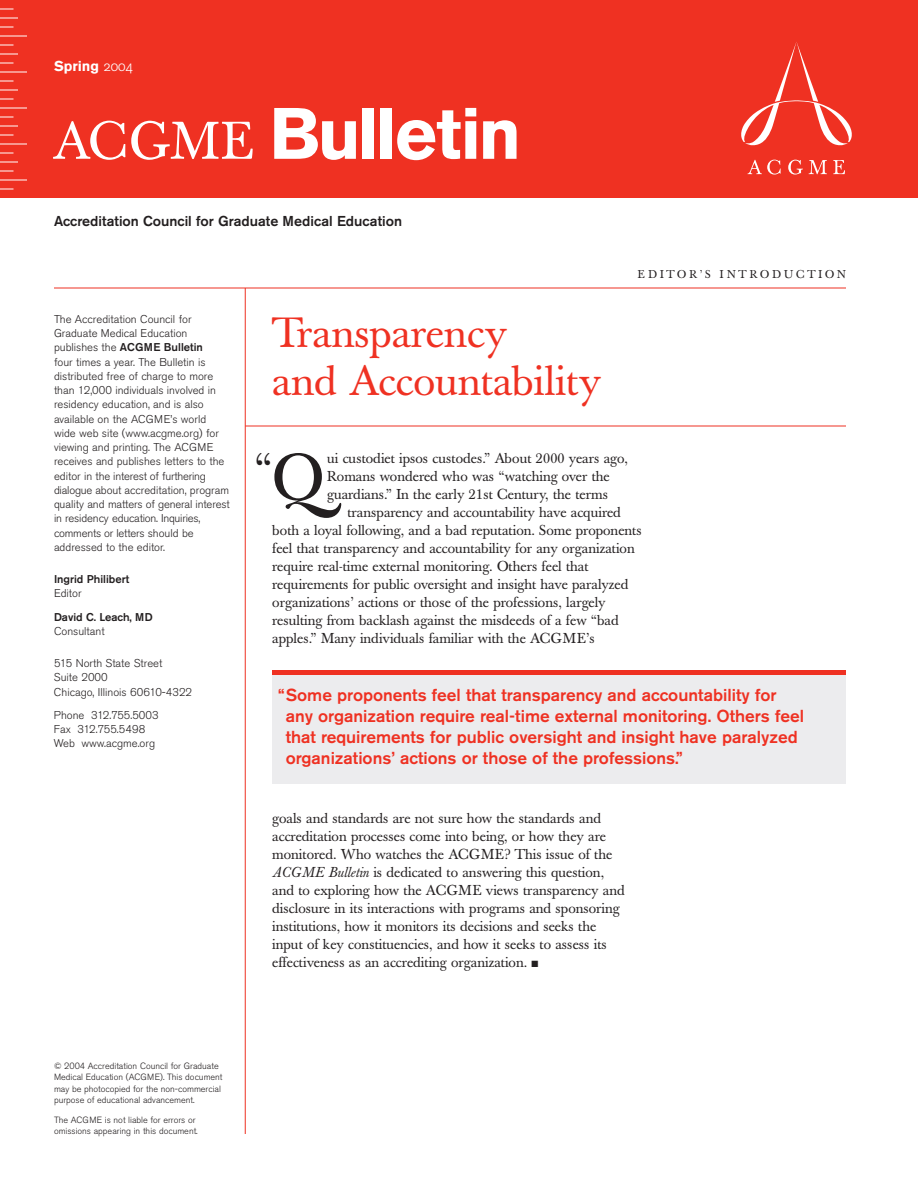
<style>
.page{position:relative;width:918px;height:1188px;background:#fff}
.page>*{position:absolute;margin:0;border:0;box-sizing:border-box;transform-origin:0 0}
.t1{font:700 72px "Akzidenz Grotesk BE";letter-spacing:-.035em;color:#fff}
.t2{font:63.9px "Baskerville";color:#231f20}
.t3{font:42px/48px "Baskerville";color:#ef3122}
.t4{font:42px "Baskerville";color:#231f20}
.t5{font:500 17.25px/21px "Akzidenz Grotesk BE";color:#ef3122}
.t6{font:14.25px/18px "Baskerville";color:#231f20}
.t7{font:500 14.25px "Akzidenz Grotesk BE";color:#231f20}
.t8{font:700 14.25px "Akzidenz Grotesk BE";color:#fff}
.t9{font:300 11.25px/14.2px "Akzidenz Grotesk BE";color:#231f20}
.t10{font:500 11.25px "Akzidenz Grotesk BE";color:#231f20}
.t11{font:11.25px "Baskerville";letter-spacing:.27em;color:#231f20}
.t12{font:300 9px/11.2px "Akzidenz Grotesk BE";color:#231f20}
.s1{font-family:"Akzidenz Grotesk BE Light Os F";font-weight:400}
.s2{font-family:"Baskerville";font-weight:400;font-size:52.5px}
.s3{font-weight:500}
.s4{font-style:italic}
</style>
<div class="page">
<div style="left:0;top:0;width:918px;height:198px;background:#ef3122"></div>
<svg style="left:741px;top:42px;width:111px;height:104px"></svg>
<svg style="left:748px;top:160px;width:33px;height:15px"></svg>
<svg style="left:788px;top:160px;width:15px;height:15px"></svg>
<svg style="left:809px;top:160px;width:18px;height:14px"></svg>
<svg style="left:833px;top:160px;width:12px;height:14px"></svg>
<hr style="left:54px;top:288px;width:792px;height:1px;background:#ef3122">
<hr style="left:245px;top:288px;width:1px;height:846px;background:#ef3122">
<hr style="left:245px;top:426px;width:601px;height:1px;background:#ef3122">
<svg style="left:0;top:18px;width:18px;height:1px"></svg>
<svg style="left:0;top:36px;width:27px;height:1px"></svg>
<svg style="left:0;top:54px;width:18px;height:1px"></svg>
<svg style="left:0;top:72px;width:27px;height:1px"></svg>
<svg style="left:0;top:90px;width:18px;height:1px"></svg>
<svg style="left:0;top:108px;width:27px;height:1px"></svg>
<svg style="left:0;top:126px;width:18px;height:1px"></svg>
<svg style="left:0;top:144px;width:27px;height:1px"></svg>
<svg style="left:0;top:162px;width:18px;height:1px"></svg>
<svg style="left:0;top:180px;width:27px;height:1px"></svg>
<svg style="left:0;top:9px;width:14px;height:1px"></svg>
<svg style="left:0;top:27px;width:14px;height:1px"></svg>
<svg style="left:0;top:45px;width:14px;height:1px"></svg>
<svg style="left:0;top:63px;width:14px;height:1px"></svg>
<svg style="left:0;top:81px;width:14px;height:1px"></svg>
<svg style="left:0;top:99px;width:14px;height:1px"></svg>
<svg style="left:0;top:117px;width:14px;height:1px"></svg>
<svg style="left:0;top:135px;width:14px;height:1px"></svg>
<svg style="left:0;top:153px;width:14px;height:1px"></svg>
<svg style="left:0;top:171px;width:14px;height:1px"></svg>
<svg style="left:0;top:189px;width:14px;height:1px"></svg>
<div style="left:272px;top:670px;width:574px;height:114px;background:#ececee"></div>
<div style="left:272px;top:670px;width:574px;height:5px;background:#ef3122"></div>
<p class="t8" style="left:54px;top:61px;width:80px">Spring <span class="s1">2004</span></p>
<h1 class="t1" style="left:53px;top:108px;width:470px"><span class="s2">ACGME</span> Bulletin</h1>
<p class="t7" style="left:54px;top:216px;width:350px">Accreditation Council for Graduate Medical Education</p>
<p class="t11" style="left:638px;top:270px;width:210px">EDITOR’S INTRODUCTION</p>
<p class="t9" style="left:54px;top:313px;width:177px">The Accreditation Council for Graduate Medical Education publishes the <span class="s3">ACGME Bulletin<br></span>four times a year. The Bulletin is distributed free of charge to more than 12,000 individuals involved in residency education, and is also available on the ACGME’s world wide web site (www.acgme.org) for viewing and printing. The ACGME receives and publishes letters to the editor in the interest of furthering dialogue about accreditation, program quality and matters of general interest in residency education. Inquiries, comments or letters should be addressed to the editor.</p>
<p class="t10" style="left:54px;top:575px;width:77px">Ingrid Philibert</p>
<p class="t9" style="left:54px;top:588px;width:29px">Editor</p>
<p class="t10" style="left:54px;top:613px;width:100px">David C. Leach, MD</p>
<p class="t9" style="left:54px;top:625px;width:52px">Consultant</p>
<p class="t9" style="left:54px;top:658px;width:140px">515 North State Street<br>Suite 2000<br>Chicago, Illinois 60610-4322</p>
<p class="t9" style="left:54px;top:709px;width:106px">Phone 312.755.5003<br>Fax 312.755.5498<br>Web www.acgme.org</p>
<h3 class="t3" style="left:272px;top:313px;width:330px">Transparency<br>and Accountability</h3>
<h2 class="t2" style="left:272px;top:453px;width:53px">Q</h2>
<p class="t6" style="left:327px;top:451px;width:302px">ui custodiet ipsos custodes.” About 2000 years ago,<br>Romans wondered who was “watching over the guardians.” In the early 21st Century, the terms</p>
<p class="t6" style="left:272px;top:505px;width:371px;text-indent:75px">transparency and accountability have acquired both a loyal following, and a bad reputation. Some proponents feel that transparency and accountability for any organization require real-time external monitoring. Others feel that requirements for public oversight and insight have paralyzed organizations’ actions or those of the professions, largely resulting from backlash against the misdeeds of a few “bad apples.” Many individuals familiar with the ACGME’s</p>
<h3 class="t4" style="left:254px;top:453px;width:20px">“</h3>
<p class="t5" style="left:286px;top:686px;width:520px;text-indent:-8px">“Some proponents feel that transparency and accountability for any organization require real-time external monitoring. Others feel that requirements for public oversight and insight have paralyzed organizations’ actions or those of the professions.”</p>
<p class="t6" style="left:272px;top:811px;width:354px">goals and standards are not sure how the standards and accreditation processes come into being, or how they are monitored. Who watches the ACGME? This issue of the <span class="s4">ACGME Bulletin</span> is dedicated to answering this question, and to exploring how the ACGME views transparency and disclosure in its interactions with programs and sponsoring institutions, how it monitors its decisions and seeks the input of key constituencies, and how it seeks to assess its effectiveness as an accrediting organization. ■</p>
<p class="t12" style="left:54px;top:1061px;width:170px">© 2004 Accreditation Council for Graduate Medical Education (ACGME). This document may be photocopied for the non-commercial purpose of educational advancement.</p>
<p class="t12" style="left:54px;top:1115px;width:145px">The ACGME is not liable for errors or omissions appearing in this document.</p>
</div>
